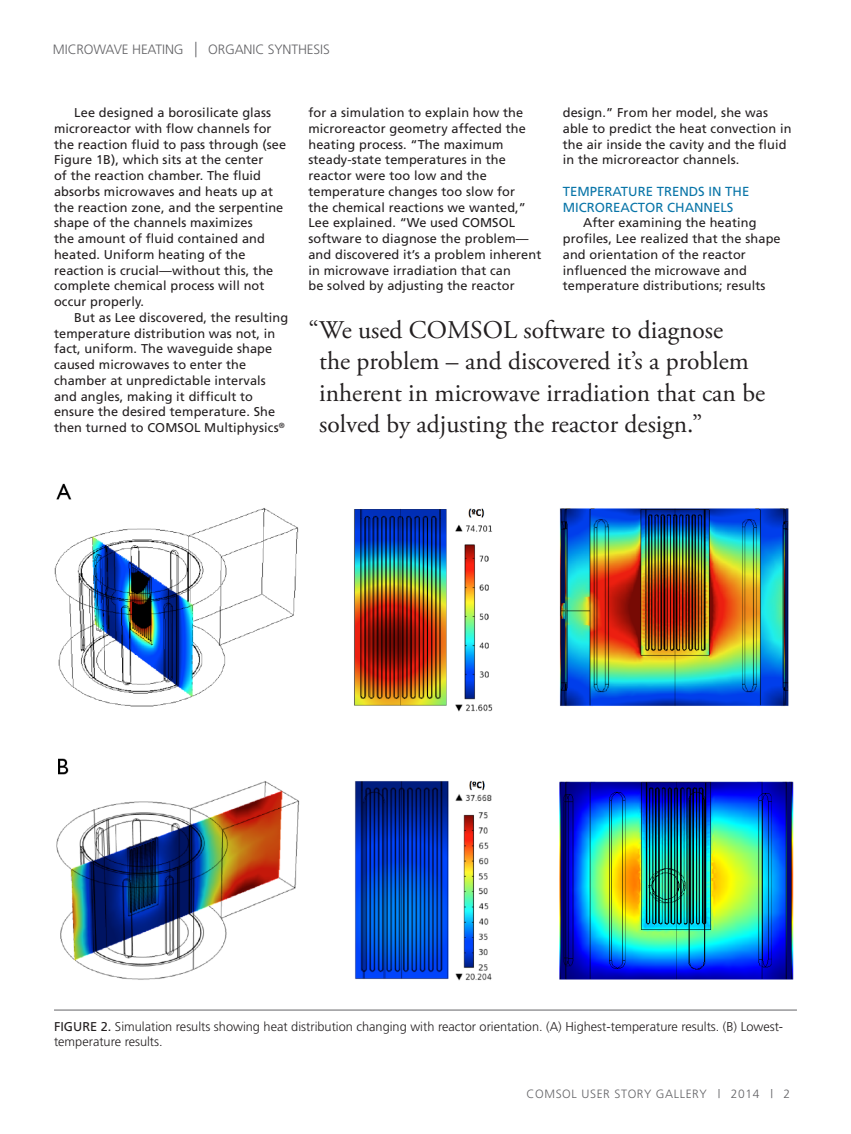
<style>
.page{position:relative;width:851px;height:1134px;background:#fff}
.page>*{position:absolute;margin:0;border:0;box-sizing:border-box;transform-origin:0 0}
.CN_Body_-_Pull_quote{font:25.5px/31.5px "Adobe Garamond Pro";color:#231f20}
.CN_Running_Head_-_Ma{font:300 13.5px "Frutiger";letter-spacing:-.01em;color:#636366}
.CN_Body_-_Subhead{font:13.2px/15.8px "Frutiger";color:#0975a8}
.CN_Body_-_Main{font:12.75px/15.8px "Frutiger";letter-spacing:.01em;color:#231f20}
.CN_Caption_-_Rule_Ab{font:300 12.75px/15.8px "Frutiger";color:#231f20}
.t1{font:300 12px "Frutiger";letter-spacing:.05em;color:#636366}
.s1{font-size:20.25px}
.s2{font-weight:400}
</style>
<div class="page">
<hr style="left:54px;top:1010px;width:742px;height:1px;background:#636366">
<img style="left:54px;top:483px;width:740px;height:498px">
<p class="CN_Running_Head_-_Ma" style="left:53px;top:42px;width:278px">MICROWAVE HEATING <span class="s1">|</span> ORGANIC SYNTHESIS</p>
<p class="CN_Body_-_Main" style="left:54px;top:105px;width:234px;text-indent:20px">Lee designed a borosilicate glass microreactor with flow channels for the reaction fluid to pass through (see Figure 1B), which sits at the center<br>of the reaction chamber. The fluid absorbs microwaves and heats up at the reaction zone, and the serpentine shape of the channels maximizes<br>the amount of fluid contained and heated. Uniform heating of the reaction is crucial—without this, the complete chemical process will not occur properly.</p>
<p class="CN_Body_-_Main" style="left:54px;top:309px;width:235px;text-indent:20px">But as Lee discovered, the resulting temperature distribution was not, in fact, uniform. The waveguide shape caused microwaves to enter the chamber at unpredictable intervals and angles, making it difficult to ensure the desired temperature. She then turned to COMSOL Multiphysics<sup>®</sup></p>
<p class="CN_Body_-_Main" style="left:308px;top:105px;width:234px">for a simulation to explain how the microreactor geometry affected the heating process. “The maximum steady-state temperatures in the reactor were too low and the temperature changes too slow for<br>the chemical reactions we wanted,” Lee explained. “We used COMSOL software to diagnose the problem— and discovered it’s a problem inherent in microwave irradiation that can<br>be solved by adjusting the reactor</p>
<p class="CN_Body_-_Main" style="left:562px;top:105px;width:230px">design.” From her model, she was able to predict the heat convection in the air inside the cavity and the fluid in the microreactor channels.</p>
<p class="CN_Body_-_Subhead" style="left:562px;top:183px;width:188px">TEMPERATURE TRENDS IN THE<br>MICROREACTOR CHANNELS</p>
<p class="CN_Body_-_Main" style="left:562px;top:215px;width:219px;text-indent:20px">After examining the heating profiles, Lee realized that the shape and orientation of the reactor influenced the microwave and temperature distributions; results</p>
<p class="CN_Body_-_Pull_quote" style="left:319px;top:315px;width:447px;text-indent:-11px">“We used COMSOL software to diagnose<br>the problem – and discovered it’s a problem inherent in microwave irradiation that can be solved by adjusting the reactor design.”</p>
<p class="CN_Caption_-_Rule_Ab" style="left:54px;top:1018px;width:730px"><span class="s2">FIGURE 2.</span> Simulation results showing heat distribution changing with reactor orientation. (A) Highest-temperature results. (B) Lowest&shy;temperature results.</p>
<p class="t1" style="left:526px;top:1087px;width:265px">COMSOL USER STORY GALLERY | 2014 | 2</p>
</div>
